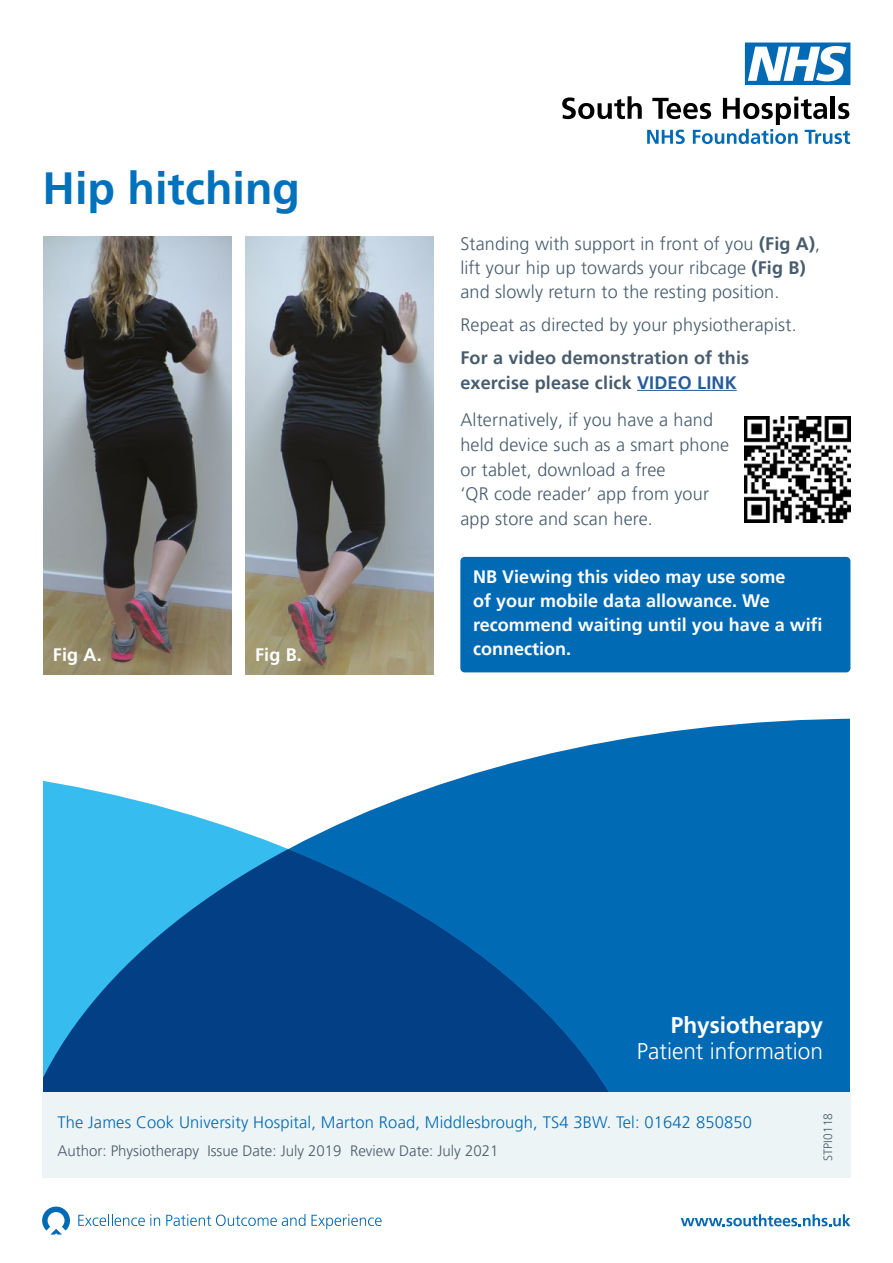
<style>
.page{position:relative;width:893px;height:1263px;background:#fff}
.page>*{position:absolute;margin:0;border:0;box-sizing:border-box;transform-origin:0 0}
.t1{font:700 45px "Frutiger LT Pro";color:#0072bb}
.t2{font:300 22.65px "Frutiger LT Pro";color:#fff}
.t3{font:700 22.65px "Frutiger LT Pro";color:#fff}
.t4{font:300 18px/24.8px "Frutiger LT Pro";letter-spacing:.01em;color:#475c6d}
.t5{font:700 18px/24px "Frutiger LT Pro";color:#fff}
.t6{font:700 18px/24.8px "Frutiger LT Pro";letter-spacing:.01em;color:#475c6d}
.t7{font:300 16.5px "Frutiger LT Pro";letter-spacing:.01em;color:#006ab4}
.t8{font:300 15px "Frutiger LT Pro";color:#475c6d}
.t9{font:300 12px "Frutiger LT Pro";letter-spacing:.01em;color:#475c6d}
.s1{font-weight:700}
.s2{color:#275b9b}
</style>
<div class="page">
<svg style="left:745px;top:43px;width:105px;height:42px"></svg>
<svg style="left:562px;top:96px;width:288px;height:48px"></svg>
<svg style="left:78px;top:1214px;width:82px;height:12px"></svg>
<svg style="left:166px;top:1214px;width:139px;height:12px"></svg>
<svg style="left:311px;top:1214px;width:71px;height:15px"></svg>
<svg style="left:681px;top:1214px;width:169px;height:12px"></svg>
<svg style="left:42px;top:1206px;width:28px;height:28px"></svg>
<div style="left:520px;top:719px;width:329px;height:374px;background:#006ab4"></div>
<svg style="left:44px;top:761px;width:615px;height:88px"></svg>
<svg style="left:44px;top:849px;width:615px;height:244px;background:#0a5ea2"></svg>
<div style="left:42px;top:1093px;width:808px;height:85px;background:#edf4f5"></div>
<hr style="left:637px;top:390px;width:100px;height:1px;background:#275b9b">
<div style="left:460px;top:557px;width:390px;height:115px;background:#006ab4;border-radius:4px"></div>
<img style="left:44px;top:237px;width:188px;height:437px">
<img style="left:245px;top:237px;width:188px;height:437px">
<img style="left:745px;top:417px;width:105px;height:105px">
<h1 class="t1" style="left:43px;top:162px;width:259px">Hip hitching</h1>
<p class="t5" style="left:53px;top:643px;width:50px">Fig A.</p>
<p class="t5" style="left:255px;top:643px;width:48px">Fig B.</p>
<p class="t4" style="left:460px;top:232px;width:361px;line-height:24px">Standing with support in front of you <span class="s1">(Fig A)</span>, lift your hip up towards your ribcage <span class="s1">(Fig B) </span>and slowly return to the resting position.</p>
<p class="t4" style="left:460px;top:312px;width:338px">Repeat as directed by your physiotherapist.</p>
<p class="t6" style="left:460px;top:345px;width:290px">For a video demonstration of this exercise please click <span class="s2">VIDEO LINK</span></p>
<p class="t4" style="left:460px;top:408px;width:270px">Alternatively, if you have a hand held device such as a smart phone or tablet, download a free<br>‘QR code reader’ app from your app store and scan here.</p>
<p class="t5" style="left:473px;top:565px;width:351px">NB Viewing this video may use some<br>of your mobile data allowance. We recommend waiting until you have a wifi connection.</p>
<p class="t3" style="left:671px;top:1012px;width:154px">Physiotherapy</p>
<p class="t2" style="left:637px;top:1038px;width:188px">Patient information</p>
<p class="t7" style="left:57px;top:1113px;width:696px">The James Cook University Hospital, Marton Road, Middlesbrough, TS4 3BW. Tel: 01642 850850</p>
<p class="t8" style="left:57px;top:1142px;width:442px">Author: Physiotherapy Issue Date: July 2019 Review Date: July 2021</p>
<p class="t9" style="left:821px;top:1161px;width:50px;rotate:-90deg">STPI0118</p>
</div>
